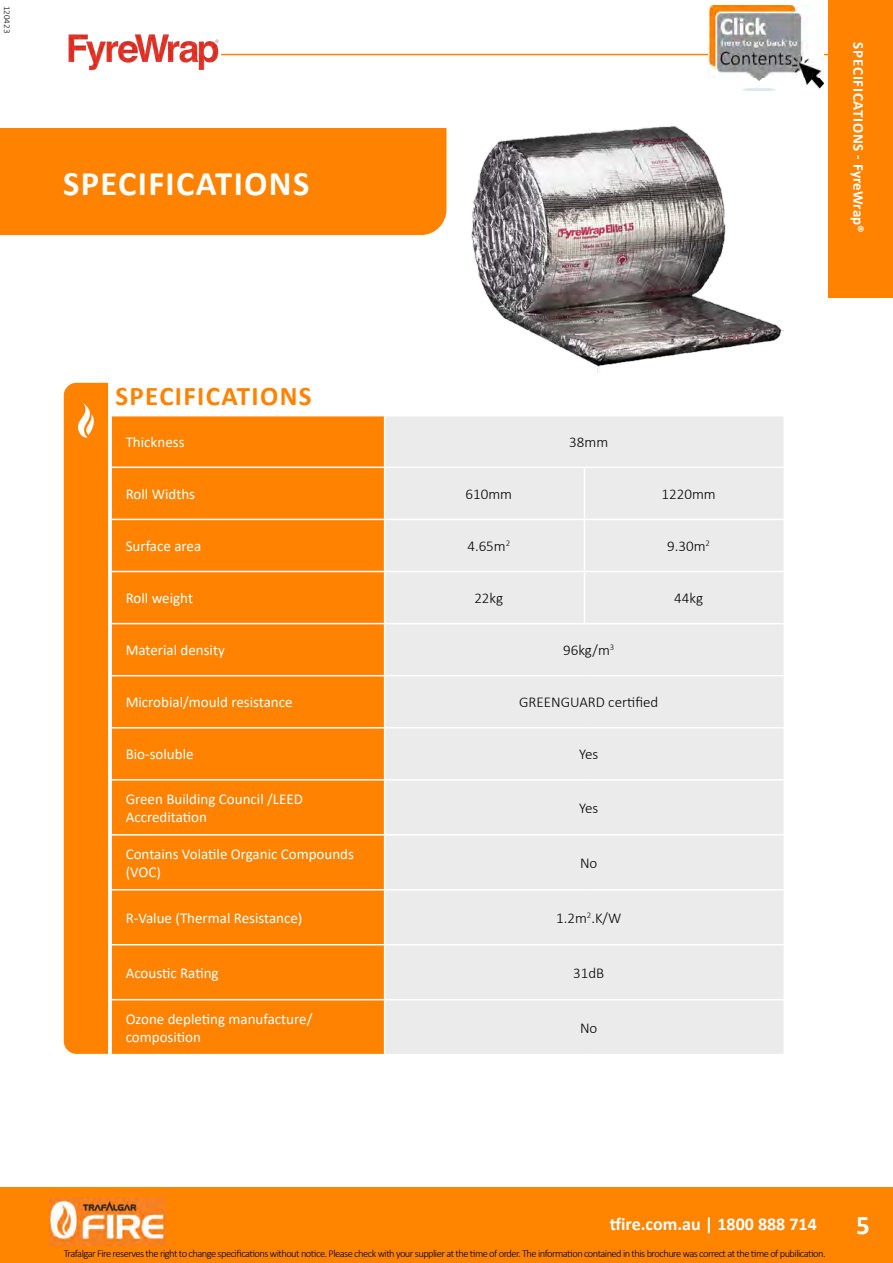
<style>
.page{position:relative;width:893px;height:1263px;background:#fff}
.page>*{position:absolute;margin:0;border:0;box-sizing:border-box;transform-origin:0 0}
.t1{font:700 34.5px "Calibri";letter-spacing:.04em;color:#fff}
.t2{font:700 27px "Calibri";letter-spacing:.05em;color:#ff8300}
.t3{font:700 27px "Calibri";color:#fff}
.t4{font:700 18px "Calibri";color:#fff}
.t5{font:15px/18px "Calibri";color:#fff}
.t6{font:300 15px "Calibri";color:#000}
.t7{font:700 15px "Calibri";letter-spacing:.05em;color:#fff}
.t8{font:300 10.5px "Calibri";letter-spacing:-.05em;color:#000}
.t9{font:300 9px "Calibri";color:#000}
</style>
<div class="page">
<img style="left:68px;top:34px;width:151px;height:36px">
<div style="left:0;top:1187px;width:893px;height:76px;background:#ff8400"></div>
<img style="left:50px;top:1197px;width:116px;height:48px">
<hr style="left:221px;top:54px;width:608px;height:1px;background:#ff8300">
<img style="left:708px;top:6px;width:115px;height:84px">
<div style="left:829px;top:0;width:64px;height:298px;background:#ff8300"></div>
<div style="left:112px;top:416px;width:272px;height:638px;background:#ff8300"></div>
<div style="left:385px;top:416px;width:399px;height:638px;background:#ebebec"></div>
<hr style="left:110px;top:519px;width:275px;height:1px;background:#fff">
<hr style="left:110px;top:571px;width:275px;height:1px;background:#fff">
<hr style="left:110px;top:623px;width:275px;height:1px;background:#fff">
<hr style="left:110px;top:675px;width:275px;height:1px;background:#fff">
<hr style="left:110px;top:727px;width:275px;height:1px;background:#fff">
<hr style="left:110px;top:779px;width:275px;height:2px;background:#fff">
<hr style="left:110px;top:467px;width:275px;height:1px;background:#fff">
<hr style="left:110px;top:834px;width:275px;height:1px;background:#fff">
<hr style="left:110px;top:889px;width:275px;height:1px;background:#fff">
<hr style="left:110px;top:944px;width:275px;height:1px;background:#fff">
<hr style="left:110px;top:999px;width:275px;height:1px;background:#fff">
<hr style="left:385px;top:467px;width:199px;height:1px;background:#fff">
<hr style="left:584px;top:467px;width:201px;height:1px;background:#fff">
<hr style="left:584px;top:468px;width:1px;height:51px;background:#fff">
<hr style="left:385px;top:519px;width:199px;height:1px;background:#fff">
<hr style="left:584px;top:519px;width:201px;height:1px;background:#fff">
<hr style="left:584px;top:520px;width:1px;height:51px;background:#fff">
<hr style="left:385px;top:571px;width:199px;height:1px;background:#fff">
<hr style="left:584px;top:571px;width:201px;height:1px;background:#fff">
<hr style="left:584px;top:572px;width:1px;height:51px;background:#fff">
<hr style="left:385px;top:623px;width:199px;height:1px;background:#fff">
<hr style="left:584px;top:623px;width:201px;height:1px;background:#fff">
<hr style="left:385px;top:675px;width:199px;height:1px;background:#fff">
<hr style="left:584px;top:675px;width:201px;height:1px;background:#fff">
<hr style="left:385px;top:727px;width:199px;height:1px;background:#fff">
<hr style="left:584px;top:727px;width:201px;height:1px;background:#fff">
<hr style="left:385px;top:779px;width:199px;height:2px;background:#fff">
<hr style="left:584px;top:779px;width:201px;height:2px;background:#fff">
<hr style="left:385px;top:834px;width:199px;height:1px;background:#fff">
<hr style="left:584px;top:834px;width:201px;height:1px;background:#fff">
<hr style="left:385px;top:889px;width:199px;height:1px;background:#fff">
<hr style="left:584px;top:889px;width:201px;height:1px;background:#fff">
<hr style="left:385px;top:944px;width:199px;height:1px;background:#fff">
<hr style="left:584px;top:944px;width:201px;height:1px;background:#fff">
<hr style="left:385px;top:999px;width:199px;height:1px;background:#fff">
<hr style="left:584px;top:999px;width:201px;height:1px;background:#fff">
<img style="left:471px;top:126px;width:312px;height:246px">
<div style="left:0;top:128px;width:446px;height:107px;background:#ff8300"></div>
<div style="left:64px;top:383px;width:44px;height:671px;background:#ff8300"></div>
<p class="t9" style="left:13px;top:6px;width:28px;rotate:90deg">120423</p>
<h1 class="t1" style="left:63px;top:159px;width:248px">SPECIFICATIONS</h1>
<h2 class="t2" style="left:115px;top:376px;width:198px">SPECIFICATIONS</h2>
<p class="t5" style="left:126px;top:433px;width:60px">Thickness</p>
<p class="t6" style="left:569px;top:433px;width:40px">38mm</p>
<p class="t5" style="left:126px;top:485px;width:71px">Roll Widths</p>
<p class="t6" style="left:465px;top:485px;width:48px">610mm</p>
<p class="t6" style="left:662px;top:485px;width:56px">1220mm</p>
<p class="t5" style="left:126px;top:537px;width:77px">Surface area</p>
<p class="t6" style="left:467px;top:537px;width:43px">4.65m<sup>2</sup></p>
<p class="t6" style="left:667px;top:537px;width:43px">9.30m<sup>2</sup></p>
<p class="t5" style="left:126px;top:589px;width:69px">Roll weight</p>
<p class="t6" style="left:474px;top:589px;width:30px">22 kg</p>
<p class="t6" style="left:674px;top:589px;width:30px">44kg</p>
<p class="t5" style="left:126px;top:641px;width:101px">Material density</p>
<p class="t6" style="left:563px;top:641px;width:52px">96kg/m<sup>3</sup></p>
<p class="t5" style="left:126px;top:693px;width:168px">Microbial/mould resistance</p>
<p class="t6" style="left:519px;top:693px;width:141px">GREENGUARD certified</p>
<p class="t5" style="left:126px;top:745px;width:69px">Bio-soluble</p>
<p class="t6" style="left:579px;top:745px;width:21px">Yes</p>
<p class="t5" style="left:126px;top:790px;width:179px">Green Building Council /LEED<br>Accreditation</p>
<p class="t6" style="left:579px;top:799px;width:21px">Yes</p>
<p class="t5" style="left:126px;top:844px;width:230px">Contains Volatile Organic Compounds (VOC)</p>
<p class="t6" style="left:580px;top:854px;width:19px">No</p>
<p class="t5" style="left:126px;top:908px;width:178px">R-Value (Thermal Resistance)</p>
<p class="t6" style="left:556px;top:908px;width:67px">1.2m<sup>2</sup>.K/W</p>
<p class="t5" style="left:126px;top:963px;width:94px">Acoustic Rating</p>
<p class="t6" style="left:573px;top:963px;width:33px">31dB</p>
<p class="t5" style="left:126px;top:1009px;width:188px">Ozone depleting manufacture/ composition</p>
<p class="t6" style="left:580px;top:1018px;width:19px">No</p>
<p class="t7" style="left:869px;top:42px;width:192px;rotate:90deg">SPECIFICATIONS - FyreWrap®</p>
<p class="t4" style="left:610px;top:1211px;width:209px">tfire.com.au | 1800 888 714</p>
<h2 class="t3" style="left:856px;top:1205px;width:15px">5</h2>
<p class="t8" style="left:64px;top:1247px;width:763px">Trafalgar Fire reserves the right to change specifications without notice. Please check with your supplier at the time of order. The information contained in this brochure was correct at the time of pubilication.</p>
</div>
